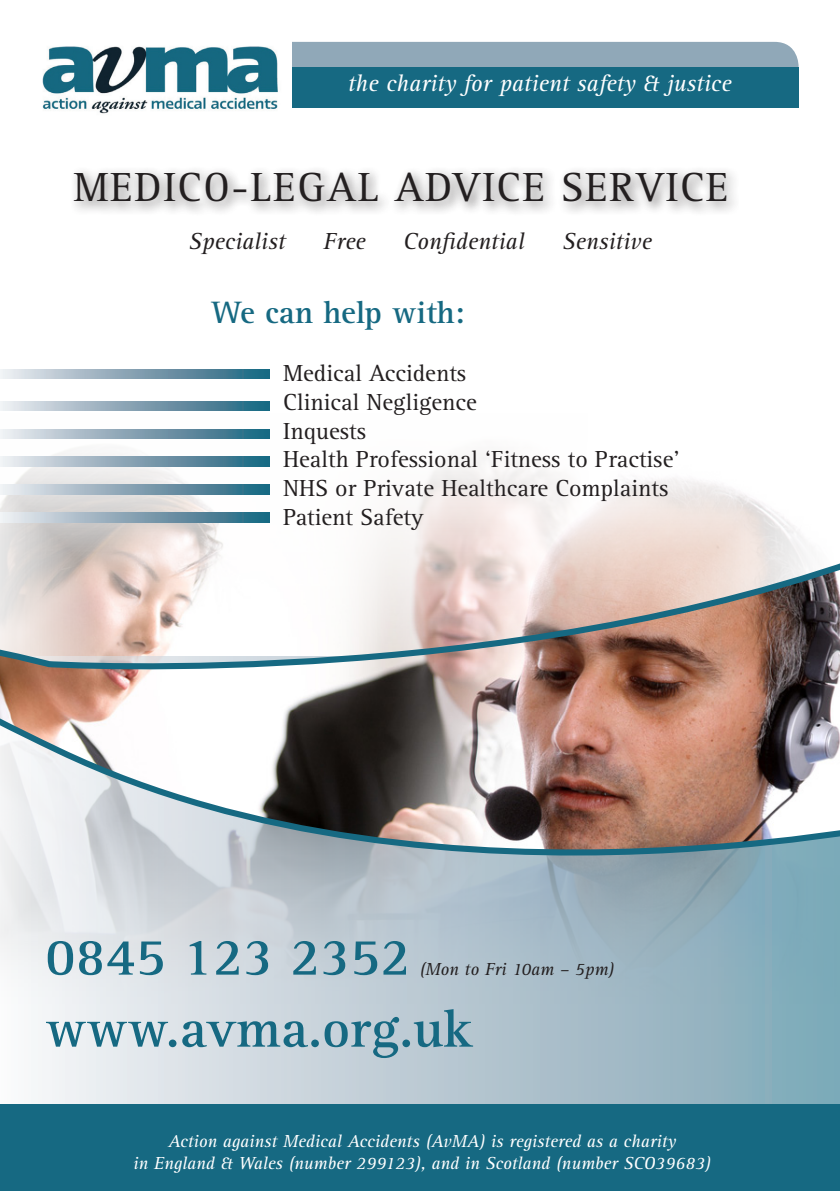
<style>
.page{position:relative;width:840px;height:1191px;background:#fff}
.page>*{position:absolute;margin:0;border:0;box-sizing:border-box;transform-origin:0 0}
.t1{font:700 54px "Rotis Serif";color:#166982}
.t2{font:42px "Rotis Serif";letter-spacing:.04em;color:#231f20}
.t3{font:700 32px "Rotis Serif";color:#166982}
.t4{font:24px "Rotis Serif";color:#231f20}
.t5{font:italic 24px "Rotis Serif";color:#231f20}
.t6{font:italic 24px "Rotis Serif";color:#fff}
.t7{font:italic 18px "Rotis Serif";color:#fff}
.t8{font:italic 18px "Rotis Serif";color:#231f20}
</style>
<div class="page">
<div style="left:0;top:656px;width:839px;height:533px;background:linear-gradient(to right,#f7f3f5,#7ea4b5)"></div>
<img style="left:0;top:453px;width:839px;height:480px">
<div style="left:292px;top:42px;width:506px;height:25px;background:#90a8b8"></div>
<div style="left:0;top:67px;width:798px;height:41px;background:#166982"></div>
<div style="left:0;top:38px;width:291px;height:78px;background:#fff"></div>
<img style="left:42px;top:46px;width:236px;height:68px">
<div style="left:0;top:1104px;width:839px;height:87px;background:#166982"></div>
<div style="left:61px;top:159px;width:674px;height:54px;background:#fff;opacity:.75"></div>
<svg style="left:0;top:369px;width:270px;height:10px;background:#84a4b4"></svg>
<svg style="left:0;top:401px;width:270px;height:10px;background:#84a4b4"></svg>
<svg style="left:0;top:429px;width:270px;height:10px;background:#84a4b4"></svg>
<svg style="left:0;top:457px;width:270px;height:9px;background:#84a4b4"></svg>
<svg style="left:0;top:485px;width:270px;height:9px;background:#84a4b4"></svg>
<svg style="left:0;top:512px;width:270px;height:10px;background:#84a4b4"></svg>
<p class="t6" style="left:347px;top:69px;width:385px">the charity for patient safety &amp; justice</p>
<p class="t2" style="left:73px;top:163px;width:656px">MEDICO-LEGAL ADVICE SERVICE</p>
<p class="t5" style="left:188px;top:228px;width:98px">Specialist</p>
<p class="t5" style="left:323px;top:228px;width:44px">Free</p>
<p class="t5" style="left:403px;top:228px;width:122px">Confidential</p>
<p class="t5" style="left:562px;top:228px;width:91px">Sensitive</p>
<p class="t3" style="left:211px;top:294px;width:255px">We can help with:</p>
<p class="t4" style="left:283px;top:359px;width:184px">Medical Accidents</p>
<p class="t4" style="left:283px;top:388px;width:195px">Clinical Negligence</p>
<p class="t4" style="left:283px;top:417px;width:84px">Inquests</p>
<p class="t4" style="left:283px;top:446px;width:397px">Health Professional ‘Fitness to Practise’</p>
<p class="t4" style="left:283px;top:474px;width:386px">NHS or Private Healthcare Complaints</p>
<p class="t4" style="left:283px;top:503px;width:142px">Patient Safety</p>
<p class="t1" style="left:45px;top:925px;width:366px">0845 123 2352</p>
<p class="t8" style="left:419px;top:958px;width:196px">(Mon to Fri 10am – 5pm)</p>
<p class="t1" style="left:45px;top:997px;width:428px">www.avma.org.uk</p>
<p class="t7" style="left:168px;top:1130px;width:509px">Action against Medical Accidents (AvMA) is registered as a charity</p>
<p class="t7" style="left:133px;top:1152px;width:579px">in England &amp; Wales (number 299123), and in Scotland (number SCO39683)</p>
</div>
